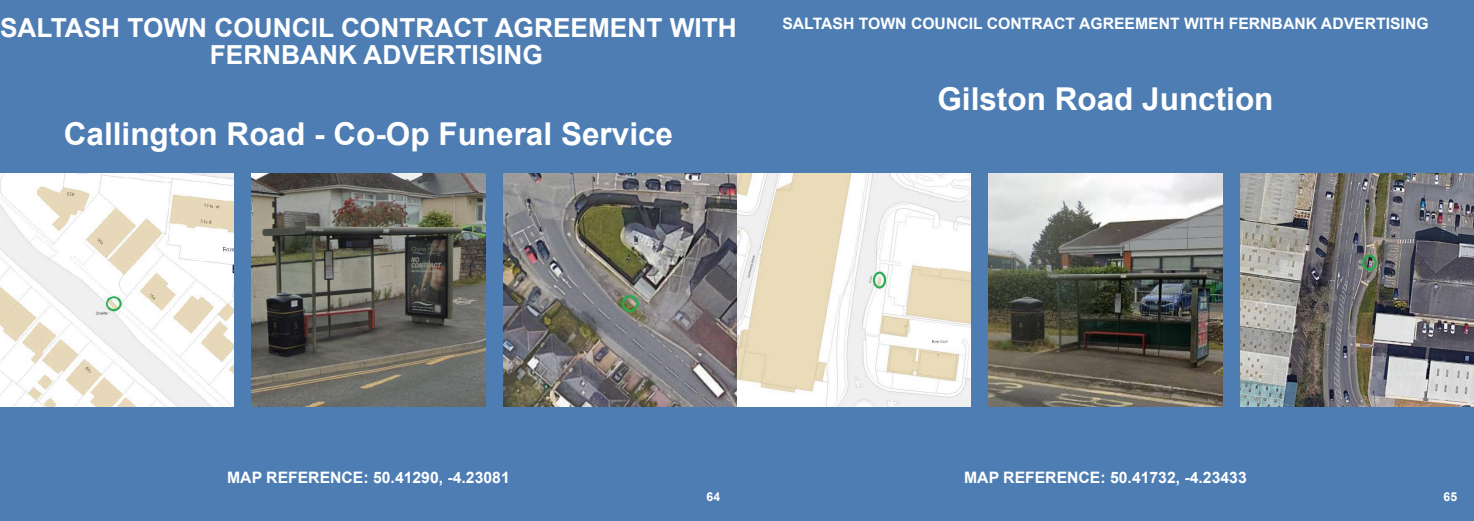
<style>
.page{position:relative;width:1474px;height:521px;background:#fff}
.page>*{position:absolute;margin:0;border:0;box-sizing:border-box;transform-origin:0 0}
.t1{font:700 31.5px "Arial";color:#fff}
.t2{font:700 26.25px/27.1px "Arial";color:#fff}
.t3{font:700 15.75px "Arial";color:#fff}
.t4{font:700 12.25px "Arial";color:#fff}
</style>
<div class="page">
<div style="left:0;top:0;width:737px;height:521px;background:#4d7db3"></div>
<img style="left:0;top:173px;width:234px;height:234px">
<img style="left:251px;top:173px;width:234px;height:234px">
<img style="left:503px;top:173px;width:234px;height:234px">
<svg style="left:737px;top:0;width:736px;height:521px;fill:#4d7db3"></svg>
<img style="left:988px;top:173px;width:234px;height:234px">
<img style="left:1239px;top:173px;width:234px;height:234px">
<h2 class="t2" style="left:210px;top:17px;width:528px;text-indent:-210px">SALTASH TOWN COUNCIL CONTRACT AGREEMENT WITH<br>FERNBANK ADVERTISING</h2>
<h1 class="t1" style="left:64px;top:122px;width:611px">Callington Road - Co-Op Funeral Service</h1>
<p class="t3" style="left:782px;top:18px;width:648px">SALTASH TOWN COUNCIL CONTRACT AGREEMENT WITH FERNBANK ADVERTISING</p>
<h1 class="t1" style="left:937px;top:87px;width:337px">Gilston Road Junction</h1>
<p class="t3" style="left:227px;top:471px;width:284px">MAP REFERENCE: 50.41290, -4.23081</p>
<p class="t4" style="left:706px;top:492px;width:15px">64</p>
<p class="t3" style="left:964px;top:471px;width:284px">MAP REFERENCE: 50.41732, -4.23433</p>
<p class="t4" style="left:1443px;top:492px;width:15px">65</p>
</div>
